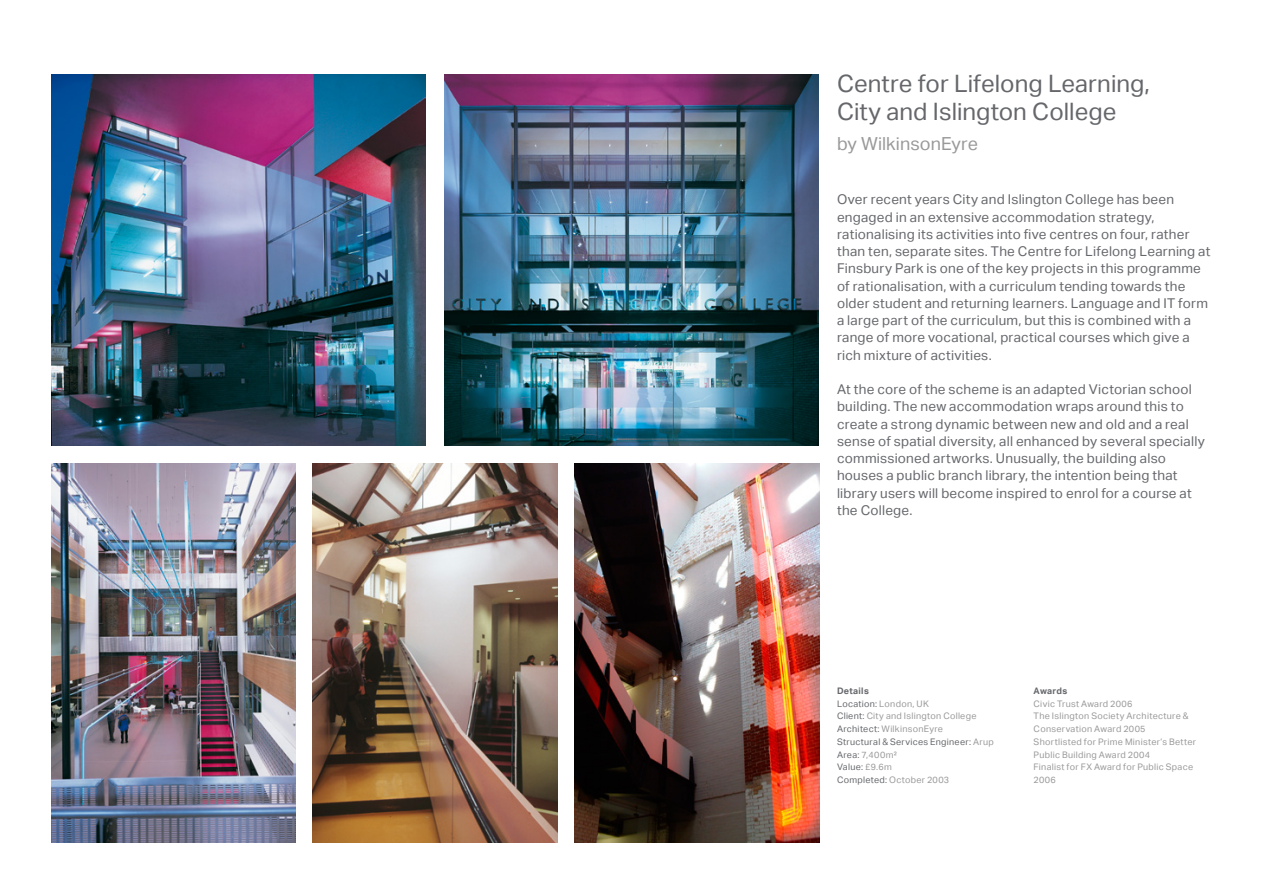
<style>
.page{position:relative;width:1263px;height:893px;background:#fff}
.page>*{position:absolute;margin:0;border:0;box-sizing:border-box;transform-origin:0 0}
.t1{font:24px/28.5px "Aktiv Grotesk";letter-spacing:.005em;color:#65676b}
.t2{font:18px "Aktiv Grotesk";letter-spacing:.005em;color:#99999a}
.t3{font:13.5px/17.2px "Aktiv Grotesk";letter-spacing:.015em;color:#65676b}
.t4{font:9px/12.8px "Aktiv Grotesk";letter-spacing:.03em;color:#99999a}
.t5{font:9px/12.8px "Aktiv Grotesk";letter-spacing:.03em;color:#65676b}
.t6{font:700 9px "Aktiv Grotesk";letter-spacing:.025em;color:#65676b}
.s1{font-weight:700}
.s2{color:#99999a}
</style>
<div class="page">
<img style="left:51px;top:74px;width:375px;height:372px">
<img style="left:444px;top:74px;width:375px;height:372px">
<img style="left:51px;top:463px;width:244px;height:380px">
<img style="left:313px;top:463px;width:244px;height:380px">
<img style="left:575px;top:463px;width:244px;height:380px">
<h1 class="t1" style="left:837px;top:69px;width:314px">Centre for Lifelong Learning,<br>City and Islington College</h1>
<h2 class="t2" style="left:837px;top:133px;width:142px">by WilkinsonEyre</h2>
<p class="t3" style="left:837px;top:191px;width:375px">Over recent years City and Islington College has been engaged in an extensive accommodation strategy, rationalising its activities into five centres on four, rather than ten, separate sites. The Centre for Lifelong Learning at Finsbury Park is one of the key projects in this programme of rationalisation, with a curriculum tending towards the older student and returning learners. Language and IT form a large part of the curriculum, but this is combined with a range of more vocational, practical courses which give a rich mixture of activities.</p>
<p class="t3" style="left:837px;top:381px;width:369px">At the core of the scheme is an adapted Victorian school building. The new accommodation wraps around this to create a strong dynamic between new and old and a real sense of spatial diversity, all enhanced by several specially commissioned artworks. Unusually, the building also houses a public branch library, the intention being that library users will become inspired to enrol for a course at the College.</p>
<p class="t5" style="left:837px;top:684px;width:158px"><span class="s1">Details<br></span>Location: <span class="s2">London, UK<br></span>Client: <span class="s2">City and Islington College<br></span>Architect: <span class="s2">WilkinsonEyre<br></span>Structural &amp; Services Engineer: <span class="s2">Arup<br></span>Area: <span class="s2">7,400m²<br></span>Value: <span class="s2">£9.6m<br></span>Completed: <span class="s2">October 2003</span></p>
<p class="t6" style="left:1034px;top:685px;width:35px">Awards</p>
<p class="t4" style="left:1034px;top:697px;width:164px">Civic Trust Award 2006<br>The Islington Society Architecture &amp;<br>Conservation Award 2005<br>Shortlisted for Prime Minister’s Better<br>Public Building Award 2004<br>Finalist for FX Award for Public Space<br>2006</p>
</div>
